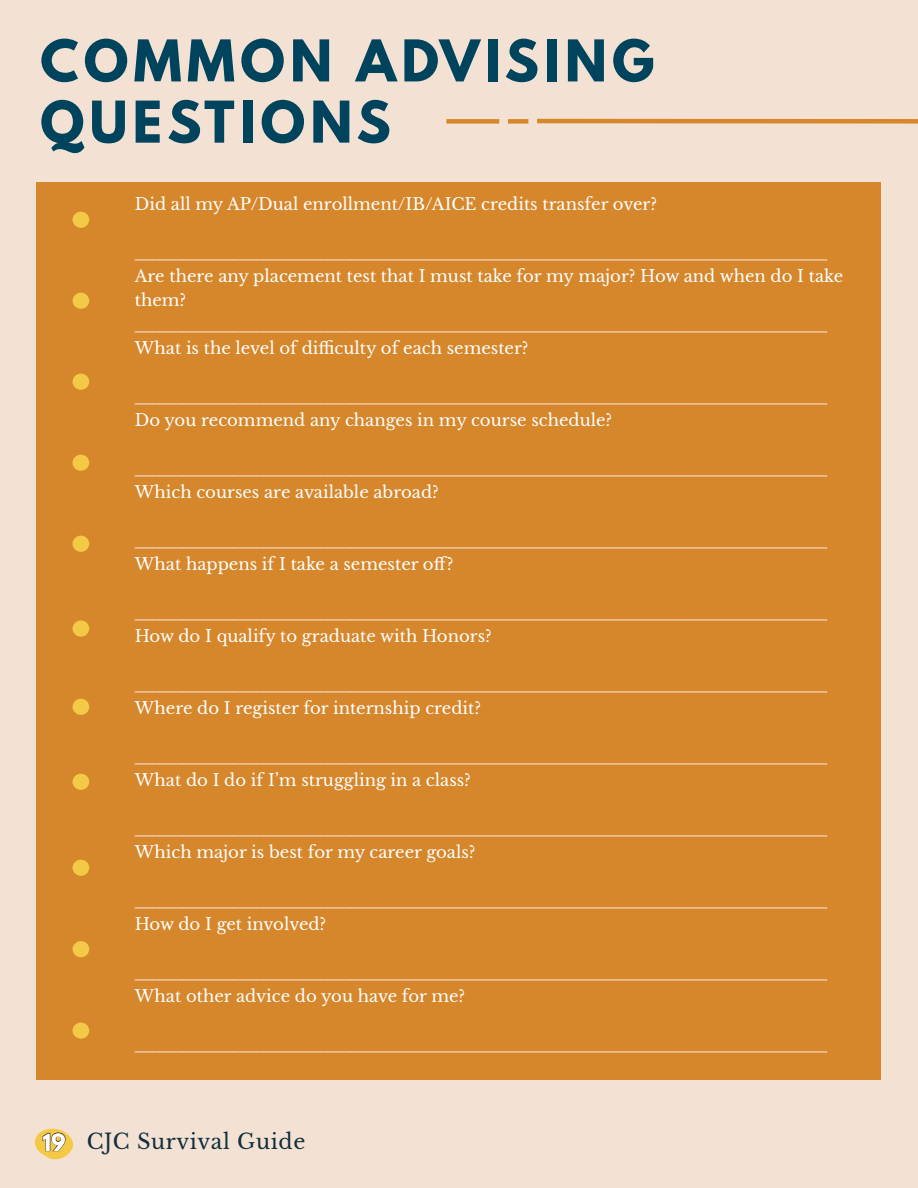
<style>
.page{position:relative;width:918px;height:1188px;background:#f3e2d3}
.page>*{position:absolute;margin:0;border:0;box-sizing:border-box;transform-origin:0 0}
.t1{font:700 51px "League Spartan";letter-spacing:.1em;color:#00435c}
.t2{font:21px "Libre Baskerville";letter-spacing:.03em;color:#132f3d}
.t3{font:16.5px "Verdana";color:#fff}
.t4{font:16.5px/24px "Libre Baskerville";color:#fff}
.s1{font-family:"League Spartan";font-weight:700;color:#231f20}
</style>
<div class="page">
<div style="left:37px;top:182px;width:844px;height:898px;background:#d6872c"></div>
<div style="left:73px;top:212px;width:16px;height:16px;background:#f4c946;border-radius:50%"></div>
<div style="left:73px;top:293px;width:16px;height:16px;background:#f4c946;border-radius:50%"></div>
<div style="left:73px;top:374px;width:16px;height:16px;background:#f4c946;border-radius:50%"></div>
<div style="left:73px;top:455px;width:16px;height:16px;background:#f4c946;border-radius:50%"></div>
<div style="left:73px;top:536px;width:16px;height:16px;background:#f4c946;border-radius:50%"></div>
<div style="left:73px;top:620px;width:16px;height:17px;background:#f4c946;border-radius:50%"></div>
<div style="left:73px;top:699px;width:16px;height:16px;background:#f4c946;border-radius:50%"></div>
<div style="left:73px;top:941px;width:16px;height:16px;background:#f4c946;border-radius:50%"></div>
<div style="left:73px;top:774px;width:16px;height:16px;background:#f4c946;border-radius:50%"></div>
<div style="left:73px;top:860px;width:16px;height:16px;background:#f4c946;border-radius:50%"></div>
<div style="left:73px;top:1023px;width:16px;height:16px;background:#f4c946;border-radius:50%"></div>
<div style="left:537px;top:119px;width:381px;height:5px;background:#d6872c"></div>
<div style="left:446px;top:119px;width:53px;height:5px;background:#d6872c"></div>
<div style="left:508px;top:119px;width:20px;height:5px;background:#d6872c"></div>
<svg style="left:35px;top:1129px;width:38px;height:31px"></svg>
<p class="t1" style="left:40px;top:21px;width:616px">COMMON ADVISING</p>
<p class="t1" style="left:40px;top:82px;width:352px">QUESTIONS</p>
<p class="t4" style="left:135px;top:192px;width:524px">Did all my AP/Dual enrollment/IB/AICE credits transfer over?</p>
<p class="t3" style="left:135px;top:240px;width:694px">__________________________________________________________________</p>
<p class="t4" style="left:135px;top:264px;width:710px">Are there any placement test that I must take for my major? How and when do I take them?</p>
<p class="t3" style="left:135px;top:312px;width:694px">__________________________________________________________________</p>
<p class="t4" style="left:135px;top:336px;width:395px">What is the level of difficulty of each semester?</p>
<p class="t3" style="left:135px;top:384px;width:694px">__________________________________________________________________</p>
<p class="t4" style="left:135px;top:408px;width:479px">Do you recommend any changes in my course schedule?</p>
<p class="t3" style="left:135px;top:456px;width:694px">__________________________________________________________________</p>
<p class="t4" style="left:135px;top:480px;width:305px">Which courses are available abroad?</p>
<p class="t3" style="left:135px;top:528px;width:694px">__________________________________________________________________</p>
<p class="t4" style="left:135px;top:552px;width:320px">What happens if I take a semester off?</p>
<p class="t3" style="left:135px;top:600px;width:694px">__________________________________________________________________</p>
<p class="t4" style="left:135px;top:624px;width:359px">How do I qualify to graduate with Honors?</p>
<p class="t3" style="left:135px;top:672px;width:694px">__________________________________________________________________</p>
<p class="t4" style="left:135px;top:696px;width:348px">Where do I register for internship credit?</p>
<p class="t3" style="left:135px;top:744px;width:694px">__________________________________________________________________</p>
<p class="t4" style="left:135px;top:768px;width:338px">What do I do if I’m struggling in a class?</p>
<p class="t3" style="left:135px;top:816px;width:694px">__________________________________________________________________</p>
<p class="t4" style="left:135px;top:840px;width:342px">Which major is best for my career goals?</p>
<p class="t3" style="left:135px;top:888px;width:694px">__________________________________________________________________</p>
<p class="t4" style="left:135px;top:912px;width:193px">How do I get involved?</p>
<p class="t3" style="left:135px;top:960px;width:694px">__________________________________________________________________</p>
<p class="t4" style="left:135px;top:984px;width:332px">What other advice do you have for me?</p>
<p class="t3" style="left:135px;top:1032px;width:694px">__________________________________________________________________</p>
<p class="t2" style="left:42px;top:1129px;width:265px"><span class="s1">19</span> CJC Survival Guide</p>
</div>
